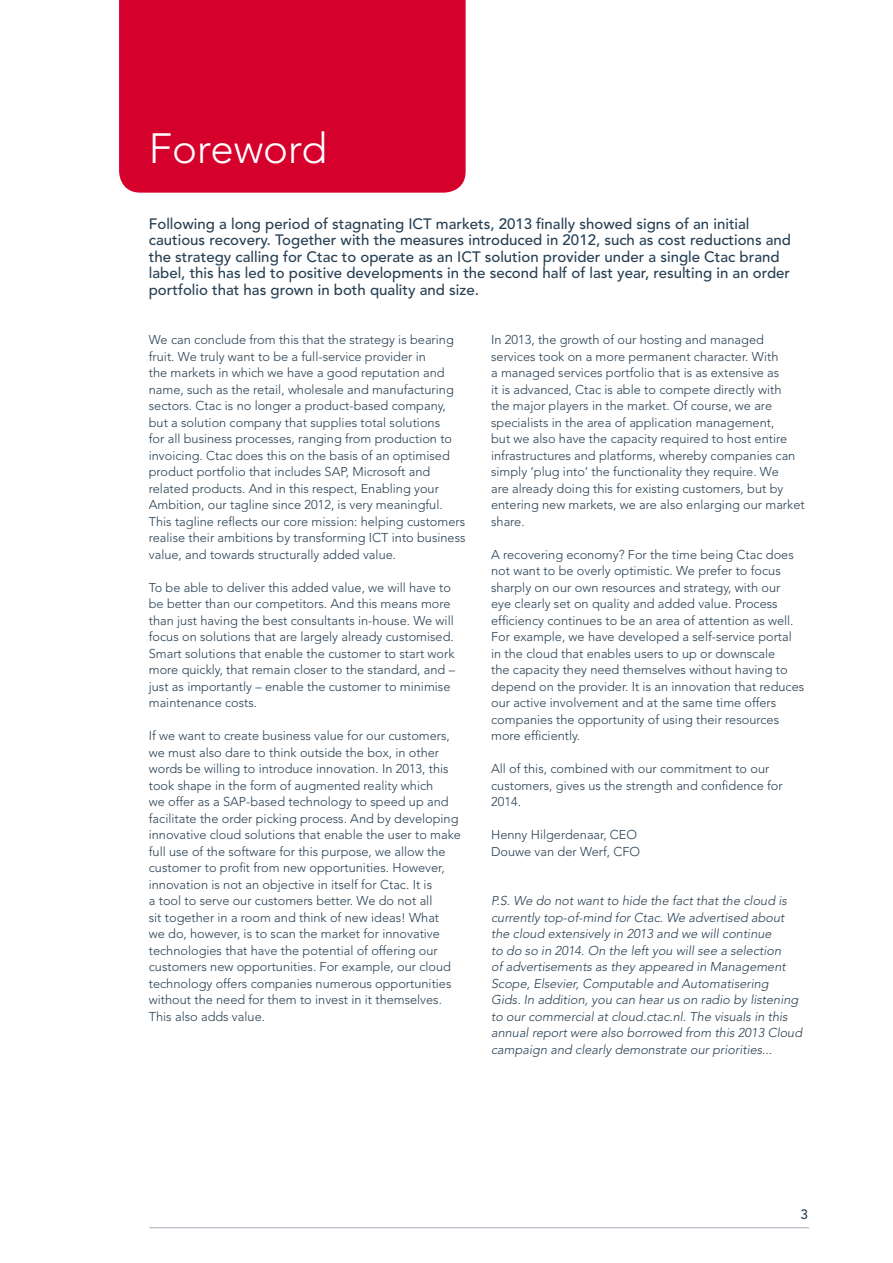
<style>
.page{position:relative;width:893px;height:1263px;background:#fff}
.page>*{position:absolute;margin:0;border:0;box-sizing:border-box;transform-origin:0 0}
.t1{font:300 42px "Avenir";color:#fff}
.t2{font:500 15px/16.5px "Avenir";color:#284053}
.t3{font:500 13.5px "Avenir";color:#284053}
.t4{font:300 12.75px/16.5px "Avenir";color:#284053}
.t5{font:italic 300 12.75px/16.5px "Avenir";color:#284053}
</style>
<div class="page">
<hr style="left:150px;top:1227px;width:659px;height:1px;background:#afb7c0">
<div style="left:119px;top:0;width:347px;height:193px;background:#d6002d"></div>
<h1 class="t1" style="left:149px;top:124px;width:180px">Foreword</h1>
<p class="t2" style="left:149px;top:216px;width:644px">Following a long period of stagnating ICT markets, 2013 finally showed signs of an initial cautious recovery. Together with the measures introduced in 2012, such as cost reductions and the strategy calling for Ctac to operate as an ICT solution provider under a single Ctac brand label, this has led to positive developments in the second half of last year, resulting in an order portfolio that has grown in both quality and size.</p>
<p class="t4" style="left:149px;top:332px;width:318px">We can conclude from this that the strategy is bearing fruit. We truly want to be a full-service provider in<br>the markets in which we have a good reputation and name, such as the retail, wholesale and manufacturing sectors. Ctac is no longer a product-based company, but a solution company that supplies total solutions<br>for all business processes, ranging from production to invoicing. Ctac does this on the basis of an optimised product portfolio that includes SAP, Microsoft and related products. And in this respect, Enabling your Ambition, our tagline since 2012, is very meaningful.<br>This tagline reflects our core mission: helping customers realise their ambitions by transforming ICT into business value, and towards structurally added value.</p>
<p class="t4" style="left:149px;top:579px;width:308px">To be able to deliver this added value, we will have to be better than our competitors. And this means more than just having the best consultants in-house. We will focus on solutions that are largely already customised.<br>Smart solutions that enable the customer to start work more quickly, that remain closer to the standard, and – just as importantly – enable the customer to minimise maintenance costs.</p>
<p class="t4" style="left:149px;top:728px;width:314px">If we want to create business value for our customers, we must also dare to think outside the box, in other words be willing to introduce innovation. In 2013, this took shape in the form of augmented reality which<br>we offer as a SAP-based technology to speed up and facilitate the order picking process. And by developing innovative cloud solutions that enable the user to make full use of the software for this purpose, we allow the customer to profit from new opportunities. However, innovation is not an objective in itself for Ctac. It is<br>a tool to serve our customers better. We do not all<br>sit together in a room and think of new ideas! What<br>we do, however, is to scan the market for innovative technologies that have the potential of offering our customers new opportunities. For example, our cloud technology offers companies numerous opportunities without the need for them to invest in it themselves.<br>This also adds value.</p>
<p class="t4" style="left:491px;top:332px;width:315px">In 2013, the growth of our hosting and managed services took on a more permanent character. With<br>a managed services portfolio that is as extensive as<br>it is advanced, Ctac is able to compete directly with<br>the major players in the market. Of course, we are specialists in the area of application management,<br>but we also have the capacity required to host entire infrastructures and platforms, whereby companies can simply ‘plug into’ the functionality they require. We<br>are already doing this for existing customers, but by entering new markets, we are also enlarging our market share.</p>
<p class="t4" style="left:491px;top:546px;width:315px">A recovering economy? For the time being Ctac does not want to be overly optimistic. We prefer to focus sharply on our own resources and strategy, with our<br>eye clearly set on quality and added value. Process efficiency continues to be an area of attention as well.<br>For example, we have developed a self-service portal in the cloud that enables users to up or downscale<br>the capacity they need themselves without having to depend on the provider. It is an innovation that reduces our active involvement and at the same time offers companies the opportunity of using their resources more efficiently.</p>
<p class="t4" style="left:491px;top:761px;width:293px">All of this, combined with our commitment to our customers, gives us the strength and confidence for<br>2014.</p>
<p class="t4" style="left:491px;top:827px;width:151px">Henny Hilgerdenaar, CEO<br>Douwe van der Werf, CFO</p>
<p class="t5" style="left:491px;top:893px;width:313px">P.S. We do not want to hide the fact that the cloud is currently top-of-mind for Ctac. We advertised about the cloud extensively in 2013 and we will continue<br>to do so in 2014. On the left you will see a selection<br>of advertisements as they appeared in Management Scope, Elsevier, Computable and Automatisering<br>Gids. In addition, you can hear us on radio by listening to our commercial at cloud.ctac.nl. The visuals in this annual report were also borrowed from this 2013 Cloud campaign and clearly demonstrate our priorities...</p>
<p class="t3" style="left:800px;top:1206px;width:9px">3</p>
</div>
